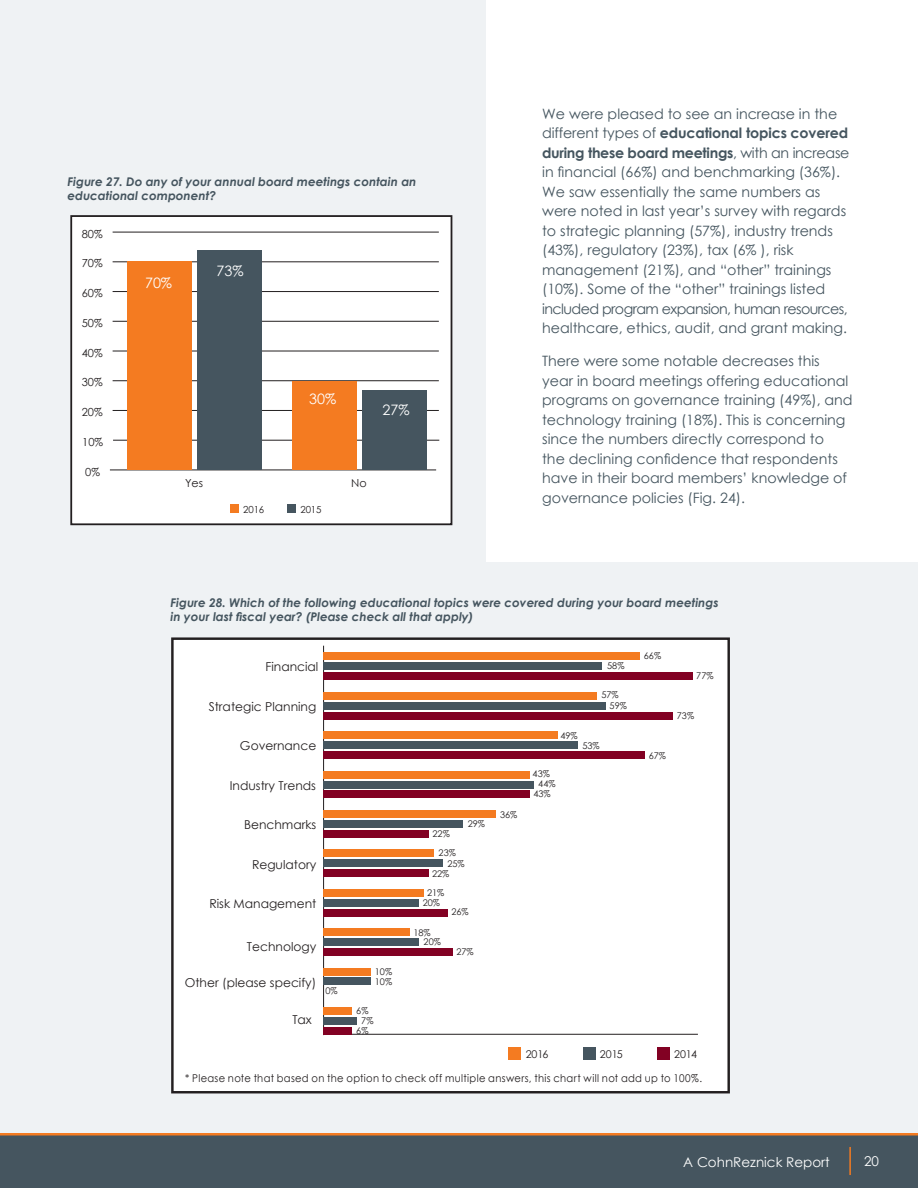
<style>
.page{position:relative;width:918px;height:1188px;background:#fff}
.page>*{position:absolute;margin:0;border:0;box-sizing:border-box;transform-origin:0 0}
.t1{font:14.4px "Century Gothic";color:#fff}
.t2{font:14.25px/19.5px "Century Gothic";color:#45555f}
.t3{font:13.5px "Century Gothic";color:#fff}
.t4{font:12.3px "Century Gothic";color:#231f20}
.t5{font:italic 700 12px/14.4px "Century Gothic";color:#45555f}
.t6{font:11.1px "Century Gothic";color:#231f20}
.t7{font:10.65px "Century Gothic";letter-spacing:.03em;color:#231f20;scale:.93 1}
.t8{font:10.65px "Century Gothic";letter-spacing:.03em;color:#231f20}
.t9{font:9.75px "Century Gothic";letter-spacing:-.02em;color:#231f20}
.t10{font:9.15px/9.8px "Century Gothic";color:#231f20}
.s1{font-weight:700}
</style>
<div class="page">
<div style="left:0;top:1135px;width:918px;height:53px;background:#45555f"></div>
<svg style="left:0;top:1132px;width:918px;height:4px"></svg>
<hr style="left:849px;top:1147px;width:2px;height:28px;background:#f47b21">
<div style="left:456px;top:562px;width:462px;height:570px;background:#eff2f4"></div>
<div style="left:0;top:0;width:486px;height:1132px;background:#eff2f4"></div>
<div style="left:71px;top:216px;width:381px;height:308px;background:#fff"></div>
<div style="left:70px;top:215px;width:382px;height:310px;border:2px solid #231f20"></div>
<hr style="left:113px;top:440px;width:326px;height:1px;background:#231f20">
<hr style="left:113px;top:410px;width:326px;height:1px;background:#231f20">
<hr style="left:113px;top:380px;width:326px;height:1px;background:#231f20">
<hr style="left:113px;top:351px;width:326px;height:1px;background:#231f20">
<hr style="left:113px;top:321px;width:326px;height:1px;background:#231f20">
<hr style="left:113px;top:291px;width:326px;height:1px;background:#231f20">
<hr style="left:113px;top:232px;width:326px;height:1px;background:#231f20">
<hr style="left:113px;top:262px;width:326px;height:1px;background:#231f20">
<hr style="left:110px;top:470px;width:326px;height:1px;background:#231f20">
<div style="left:197px;top:251px;width:65px;height:219px;background:#45555f"></div>
<div style="left:127px;top:262px;width:65px;height:208px;background:#f47b21"></div>
<div style="left:362px;top:390px;width:65px;height:80px;background:#45555f"></div>
<div style="left:292px;top:381px;width:65px;height:89px;background:#f47b21"></div>
<div style="left:287px;top:505px;width:9px;height:8px;background:#45555f"></div>
<div style="left:230px;top:505px;width:8px;height:8px;background:#f47b21"></div>
<div style="left:172px;top:639px;width:557px;height:453px;background:#fff"></div>
<div style="left:171px;top:637px;width:559px;height:456px;border:2px solid #231f20"></div>
<div style="left:509px;top:1047px;width:12px;height:12px;background:#f47b21"></div>
<div style="left:583px;top:1047px;width:12px;height:12px;background:#45555f"></div>
<div style="left:658px;top:1047px;width:12px;height:12px;background:#820123"></div>
<hr style="left:323px;top:1034px;width:375px;height:1px;background:#231f20">
<hr style="left:323px;top:646px;width:1px;height:389px;background:#231f20">
<div style="left:323px;top:653px;width:317px;height:7px;background:#f47b21"></div>
<div style="left:323px;top:663px;width:278px;height:7px;background:#45555f"></div>
<div style="left:323px;top:673px;width:369px;height:7px;background:#820123"></div>
<div style="left:323px;top:692px;width:274px;height:7px;background:#f47b21"></div>
<div style="left:323px;top:702px;width:283px;height:7px;background:#45555f"></div>
<div style="left:323px;top:712px;width:350px;height:7px;background:#820123"></div>
<div style="left:323px;top:732px;width:235px;height:7px;background:#f47b21"></div>
<div style="left:323px;top:742px;width:254px;height:7px;background:#45555f"></div>
<div style="left:323px;top:751px;width:322px;height:8px;background:#820123"></div>
<div style="left:323px;top:771px;width:207px;height:7px;background:#f47b21"></div>
<div style="left:323px;top:781px;width:211px;height:7px;background:#45555f"></div>
<div style="left:323px;top:791px;width:207px;height:7px;background:#820123"></div>
<div style="left:323px;top:811px;width:173px;height:7px;background:#f47b21"></div>
<div style="left:323px;top:820px;width:139px;height:7px;background:#45555f"></div>
<div style="left:323px;top:830px;width:106px;height:7px;background:#820123"></div>
<div style="left:323px;top:850px;width:111px;height:7px;background:#f47b21"></div>
<div style="left:323px;top:860px;width:120px;height:7px;background:#45555f"></div>
<div style="left:323px;top:870px;width:106px;height:7px;background:#820123"></div>
<div style="left:323px;top:889px;width:101px;height:7px;background:#f47b21"></div>
<div style="left:323px;top:899px;width:96px;height:7px;background:#45555f"></div>
<div style="left:323px;top:909px;width:125px;height:7px;background:#820123"></div>
<div style="left:323px;top:929px;width:87px;height:7px;background:#f47b21"></div>
<div style="left:323px;top:939px;width:96px;height:7px;background:#45555f"></div>
<div style="left:323px;top:948px;width:130px;height:7px;background:#820123"></div>
<div style="left:323px;top:968px;width:48px;height:7px;background:#f47b21"></div>
<div style="left:323px;top:978px;width:48px;height:7px;background:#45555f"></div>
<div style="left:323px;top:1007px;width:29px;height:8px;background:#f47b21"></div>
<div style="left:323px;top:1017px;width:34px;height:7px;background:#45555f"></div>
<div style="left:323px;top:1027px;width:29px;height:7px;background:#820123"></div>
<p class="t5" style="left:68px;top:174px;width:350px">Figure 27. Do any of your annual board meetings contain an educational component?</p>
<p class="t6" style="left:82px;top:226px;width:22px">80%</p>
<p class="t6" style="left:82px;top:256px;width:22px">70%</p>
<p class="t6" style="left:82px;top:285px;width:22px">60%</p>
<p class="t6" style="left:82px;top:315px;width:22px">50%</p>
<p class="t6" style="left:82px;top:345px;width:22px">40%</p>
<p class="t6" style="left:82px;top:375px;width:22px">30%</p>
<p class="t6" style="left:82px;top:404px;width:22px">20%</p>
<p class="t6" style="left:82px;top:434px;width:22px">10%</p>
<p class="t6" style="left:85px;top:464px;width:16px">0%</p>
<p class="t1" style="left:145px;top:273px;width:29px">70%</p>
<p class="t1" style="left:216px;top:261px;width:29px">73%</p>
<p class="t1" style="left:309px;top:389px;width:29px">30%</p>
<p class="t1" style="left:383px;top:399px;width:29px">27%</p>
<p class="t6" style="left:185px;top:475px;width:20px">Yes</p>
<p class="t6" style="left:351px;top:475px;width:17px">No</p>
<p class="t9" style="left:243px;top:503px;width:23px">2016</p>
<p class="t9" style="left:300px;top:503px;width:23px">2015</p>
<p class="t2" style="left:542px;top:104px;width:309px">We were pleased to see an increase in the different types of <span class="s1">educational topics covered during these board meetings</span>, with an increase in financial (66%) and benchmarking (36%).<br>We saw essentially the same numbers as were noted in last year’s survey with regards to strategic planning (57%), industry trends (43%), regulatory (23%), tax (6% ), risk management (21%), and “other” trainings (10%). Some of the “other” trainings listed included program expansion, human resources, healthcare, ethics, audit, and grant making.</p>
<p class="t2" style="left:542px;top:351px;width:312px">There were some notable decreases this year in board meetings offering educational programs on governance training (49%), and technology training (18%). This is concerning since the numbers directly correspond to<br>the declining confidence that respondents have in their board members’ knowledge of governance policies (Fig. 24).</p>
<p class="t5" style="left:171px;top:595px;width:550px">Figure 28. Which of the following educational topics were covered during your board meetings in your last fiscal year? (Please check all that apply)</p>
<p class="t4" style="left:266px;top:658px;width:54px">Financial</p>
<p class="t4" style="left:209px;top:698px;width:109px">Strategic Planning</p>
<p class="t4" style="left:240px;top:737px;width:78px">Governance</p>
<p class="t10" style="left:644px;top:650px;width:19px">66%</p>
<p class="t10" style="left:607px;top:661px;width:19px">58%</p>
<p class="t10" style="left:696px;top:670px;width:19px">77%</p>
<p class="t10" style="left:610px;top:690px;width:19px;line-height:10.2px;text-indent:-8px">57%<br>59%</p>
<p class="t10" style="left:677px;top:711px;width:19px">73%</p>
<p class="t10" style="left:560px;top:730px;width:19px">49%</p>
<p class="t10" style="left:582px;top:741px;width:19px">53%</p>
<p class="t10" style="left:649px;top:751px;width:19px">67%</p>
<p class="t4" style="left:230px;top:777px;width:88px">Industry Trends</p>
<p class="t4" style="left:244px;top:816px;width:74px">Benchmarks</p>
<p class="t4" style="left:252px;top:856px;width:66px">Regulatory</p>
<p class="t4" style="left:209px;top:895px;width:108px">Risk Management</p>
<p class="t4" style="left:247px;top:938px;width:71px">Technology</p>
<p class="t4" style="left:185px;top:974px;width:133px">Other (please specify)</p>
<p class="t4" style="left:292px;top:1010px;width:21px">Tax</p>
<p class="t10" style="left:325px;top:986px;width:14px">0%</p>
<p class="t10" style="left:375px;top:967px;width:19px">10%</p>
<p class="t10" style="left:375px;top:977px;width:19px">10%</p>
<p class="t10" style="left:356px;top:1006px;width:19px;text-align:center">6%<br>7%<br>6%</p>
<p class="t10" style="left:468px;top:819px;width:19px">29%</p>
<p class="t10" style="left:439px;top:824px;width:19px;line-height:19.2px;text-indent:-6px">22%<br>23%</p>
<p class="t10" style="left:432px;top:858px;width:34px;text-indent:15px">25%<br>22%</p>
<p class="t10" style="left:423px;top:888px;width:23px;text-align:center">21%<br>20%</p>
<p class="t10" style="left:451px;top:907px;width:19px">26%</p>
<p class="t10" style="left:424px;top:927px;width:19px;text-indent:-10px">18%<br>20%</p>
<p class="t10" style="left:456px;top:946px;width:19px">27%</p>
<p class="t10" style="left:500px;top:809px;width:19px">36%</p>
<p class="t10" style="left:533px;top:769px;width:19px">43%</p>
<p class="t10" style="left:538px;top:778px;width:19px">44%</p>
<p class="t10" style="left:533px;top:789px;width:19px">43%</p>
<p class="t8" style="left:526px;top:1047px;width:24px">2016</p>
<p class="t8" style="left:600px;top:1047px;width:25px">2015</p>
<p class="t8" style="left:674px;top:1047px;width:25px">2014</p>
<p class="t7" style="left:185px;top:1070px;width:557px">* Please note that based on the option to check off multiple answers, this chart will not add up to 100%.</p>
<p class="t3" style="left:862px;top:1151px;width:16px">16</p>
<p class="t3" style="left:864px;top:1151px;width:16px">20</p>
<p class="t3" style="left:683px;top:1152px;width:148px">A CohnReznick Report</p>
<p class="t3" style="left:871px;top:1152px;width:9px">1</p>
</div>
